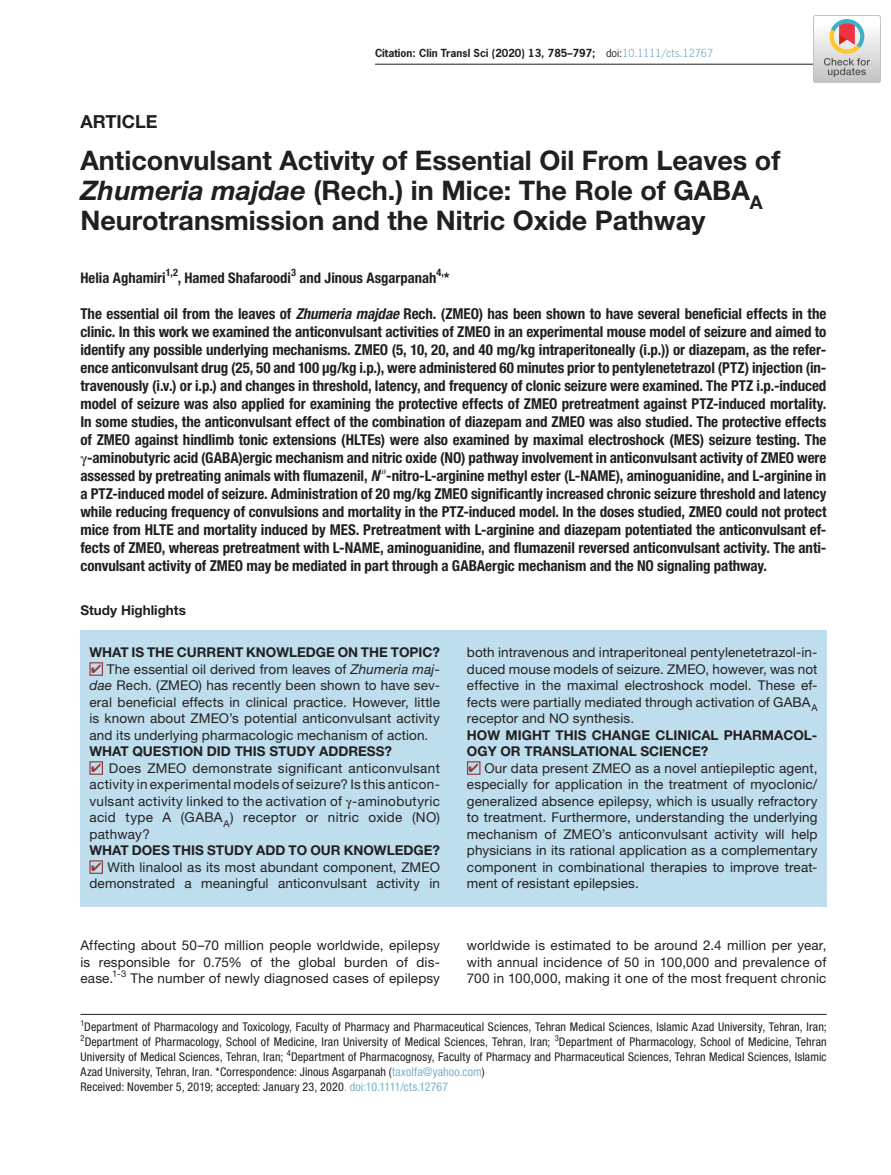
<style>
.page{position:relative;width:891px;height:1175px;background:#fff}
.page>*{position:absolute;margin:0;border:0;box-sizing:border-box;transform-origin:0 0}
.t1{font:700 27px/30px "Helvetica Neue LT Std";color:#231f20}
.t2{font:700 18px "Helvetica Neue LT Std";color:#231f20}
.t3{font:700 condensed 15px/18px "Helvetica Neue LT Std";letter-spacing:-.005em;color:#231f20;text-align:justify}
.t4{font:700 condensed 14.7px "Helvetica Neue LT Std";color:#231f20}
.t5{font:13.5px/16.5px "Helvetica Neue LT Std";letter-spacing:.01em;color:#231f20;text-align:justify}
.t6{font:700 13.5px/16.5px "Helvetica Neue LT Std";color:#231f20}
.t7{font:condensed 12px/15px "Helvetica Neue LT Std";letter-spacing:.01em;color:#231f20}
.t8{font:700 10.5px "News Gothic Std";color:#231f20}
.s1{font-weight:400}
.s2{font-weight:400;color:#7cb1ca}
.s3{font-style:italic}
.s4{font-family:"STIX";font-weight:400;font-stretch:normal}
.s5{color:#943433}
.s6{font-family:"STIX"}
.s7{color:#7cb1ca}
</style>
<div class="page">
<hr style="left:375px;top:64px;width:494px;height:1px;background:#231f20">
<hr style="left:80px;top:1014px;width:747px;height:1px;background:#231f20">
<div style="left:80px;top:587px;width:747px;height:319px;background:#bedded"></div>
<div style="left:68px;top:584px;width:771px;height:45px;background:#fff"></div>
<div style="left:89px;top:662px;width:14px;height:13px;border:1px solid #943433"></div>
<div style="left:89px;top:761px;width:14px;height:13px;border:1px solid #943433"></div>
<div style="left:89px;top:860px;width:14px;height:13px;border:1px solid #943433"></div>
<div style="left:467px;top:761px;width:13px;height:13px;border:1px solid #943433"></div>
<img style="left:813px;top:15px;width:67px;height:67px">
<p class="t8" style="left:375px;top:46px;width:340px">Citation: Clin Transl Sci (2020) 13, 785–797; <span class="s1">doi:</span><span class="s2">10.1111/cts.12767</span></p>
<p class="t2" style="left:80px;top:111px;width:78px">ARTICLE</p>
<h1 class="t1" style="left:80px;top:145px;width:701px">Anticonvulsant Activity of Essential Oil From Leaves of<br><span class="s3">Zhumeria majdae</span> (Rech.) in Mice: The Role of GABA<sub>A<br></sub>Neurotransmission and the Nitric Oxide Pathway</h1>
<p class="t4" style="left:80px;top:269px;width:371px">Helia Aghamiri<sup>1,2</sup>, Hamed Shafaroodi<sup>3</sup> and Jinous Asgarpanah<sup>4,</sup>*</p>
<p class="t3" style="left:80px;top:304px;width:748px">The essential oil from the leaves of <span class="s3">Zhumeria majdae</span> Rech. (ZMEO) has been shown to have several beneficial effects in the clinic. In this work we examined the anticonvulsant activities of ZMEO in an experimental mouse model of seizure and aimed to identify any possible underlying mechanisms. ZMEO (5, 10, 20, and 40 mg/kg intraperitoneally (i.p.)) or diazepam, as the refer&shy;ence anticonvulsant drug (25, 50 and 100 µg/kg i.p.), were administered 60 minutes prior to pentylenetetrazol (PTZ) injection (in&shy;travenously (i.v.) or i.p.) and changes in threshold, latency, and frequency of clonic seizure were examined. The PTZ i.p.-induced model of seizure was also applied for examining the protective effects of ZMEO pretreatment against PTZ-induced mortality.<br>In some studies, the anticonvulsant effect of the combination of diazepam and ZMEO was also studied. The protective effects of ZMEO against hindlimb tonic extensions (HLTEs) were also examined by maximal electroshock (MES) seizure testing. The <span class="s4">γ</span>-aminobutyric acid (GABA)ergic mechanism and nitric oxide (NO) pathway involvement in anticonvulsant activity of ZMEO were assessed by pretreating animals with flumazenil, <span class="s3">N</span><sup>ω</sup>-nitro-L-arginine methyl ester (L-NAME), aminoguanidine, and L-arginine in a PTZ-induced model of seizure. Administration of 20 mg/kg ZMEO significantly increased chronic seizure threshold and latency while reducing frequency of convulsions and mortality in the PTZ-induced model. In the doses studied, ZMEO could not protect mice from HLTE and mortality induced by MES. Pretreatment with L-arginine and diazepam potentiated the anticonvulsant ef&shy;fects of ZMEO, whereas pretreatment with L-NAME, aminoguanidine, and flumazenil reversed anticonvulsant activity. The anti&shy;convulsant activity of ZMEO may be mediated in part through a GABAergic mechanism and the NO signaling pathway.</p>
<p class="t6" style="left:80px;top:601px;width:107px">Study Highlights</p>
<p class="t6" style="left:89px;top:644px;width:352px">WHAT IS THE CURRENT KNOWLEDGE ON THE TOPIC?</p>
<p class="t5" style="left:89px;top:660px;width:352px"><span class="s5">✔</span> The essential oil derived from leaves of <span class="s3">Zhumeria maj&shy;dae</span> Rech. (ZMEO) has recently been shown to have sev&shy;eral beneficial effects in clinical practice. However, little is known about ZMEO’s potential anticonvulsant activity and its underlying pharmacologic mechanism of action.</p>
<p class="t6" style="left:89px;top:743px;width:304px">WHAT QUESTION DID THIS STUDY ADDRESS?</p>
<p class="t5" style="left:89px;top:759px;width:352px"><span class="s5">✔</span> Does ZMEO demonstrate significant anticonvulsant activity in experimental models of seizure? Is this anticon&shy;vulsant activity linked to the activation of <span class="s6">γ</span>-aminobutyric acid type A (GABA<sub>A</sub>) receptor or nitric oxide (NO) pathway?</p>
<p class="t6" style="left:89px;top:842px;width:352px">WHAT DOES THIS STUDY ADD TO OUR KNOWLEDGE?</p>
<p class="t5" style="left:89px;top:858px;width:352px"><span class="s5">✔</span> With linalool as its most abundant component, ZMEO demonstrated a meaningful anticonvulsant activity in</p>
<p class="t5" style="left:467px;top:644px;width:352px">both intravenous and intraperitoneal pentylenetetrazol-in&shy;duced mouse models of seizure. ZMEO, however, was not effective in the maximal electroshock model. These ef&shy;fects were partially mediated through activation of GABA<sub>A </sub>receptor and NO synthesis.</p>
<p class="t6" style="left:467px;top:726px;width:352px">HOW MIGHT THIS CHANGE CLINICAL PHARMACOL-<br>OGY OR TRANSLATIONAL SCIENCE?</p>
<p class="t5" style="left:467px;top:759px;width:352px"><span class="s5">✔</span> Our data present ZMEO as a novel antiepileptic agent, especially for application in the treatment of myoclonic/ generalized absence epilepsy, which is usually refractory to treatment. Furthermore, understanding the underlying mechanism of ZMEO’s anticonvulsant activity will help physicians in its rational application as a complementary component in combinational therapies to improve treat&shy;ment of resistant epilepsies.</p>
<p class="t5" style="left:80px;top:936px;width:361px">Affecting about 50–70 million people worldwide, epilepsy is responsible for 0.75% of the global burden of dis&shy;ease.<sup>1-3</sup> The number of newly diagnosed cases of epilepsy</p>
<p class="t5" style="left:467px;top:936px;width:361px">worldwide is estimated to be around 2.4 million per year, with annual incidence of 50 in 100,000 and prevalence of 700 in 100,000, making it one of the most frequent chronic</p>
<p class="t7" style="left:80px;top:1019px;width:748px"><sup>1</sup>Department of Pharmacology and Toxicology, Faculty of Pharmacy and Pharmaceutical Sciences, Tehran Medical Sciences, Islamic Azad University, Tehran, Iran; <sup>2</sup>Department of Pharmacology, School of Medicine, Iran University of Medical Sciences, Tehran, Iran; <sup>3</sup>Department of Pharmacology, School of Medicine, Tehran University of Medical Sciences, Tehran, Iran; <sup>4</sup>Department of Pharmacognosy, Faculty of Pharmacy and Pharmaceutical Sciences, Tehran Medical Sciences, Islamic Azad University, Tehran, Iran. *Correspondence: Jinous Asgarpanah (<span class="s7">taxolfa@yahoo.com</span>)<br>Received: November 5, 2019; accepted: January 23, 2020<span class="s7">. doi:10.1111/cts.12767</span></p>
</div>
